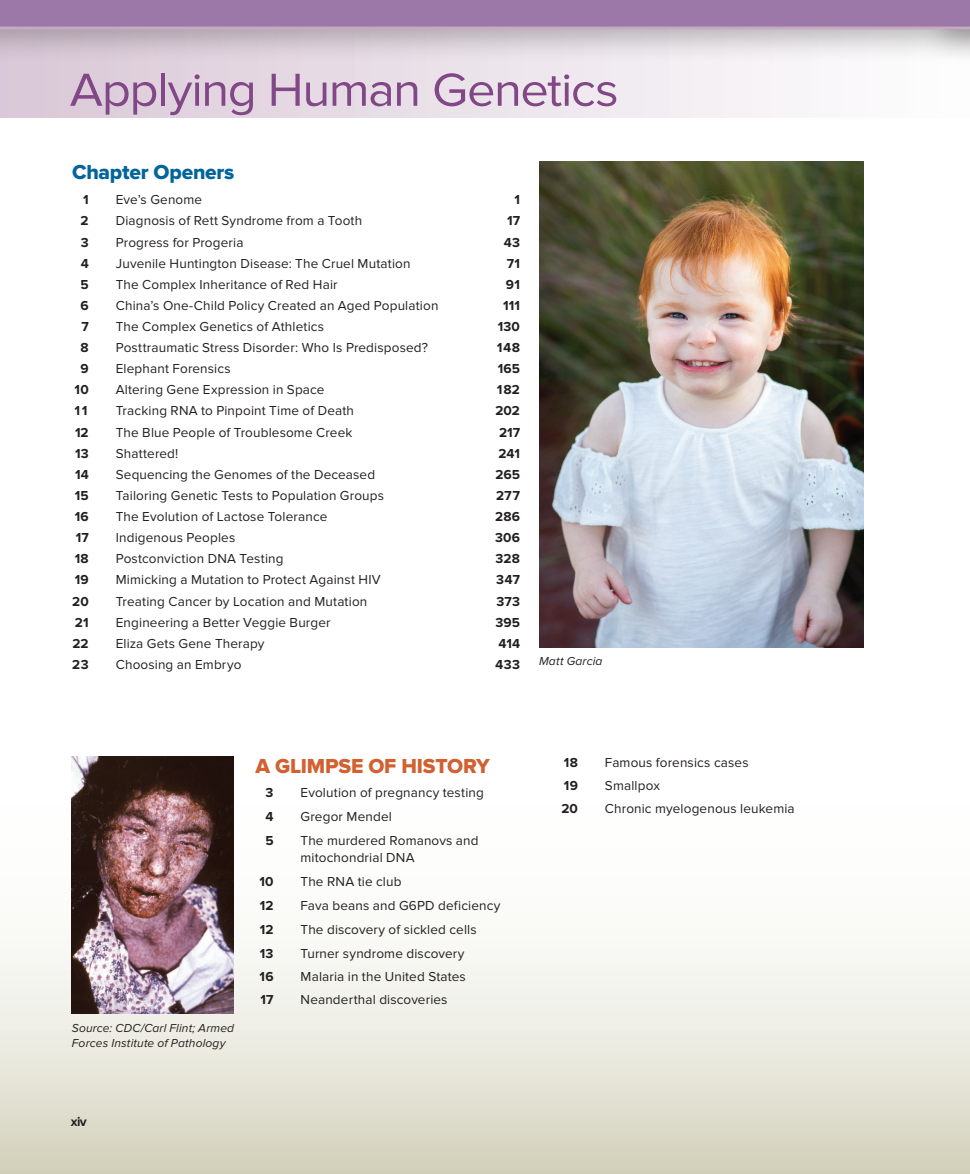
<style>
.page{position:relative;width:970px;height:1174px;background:#fff}
.page>*{position:absolute;margin:0;border:0;box-sizing:border-box;transform-origin:0 0}
.fwt_tt_b{font:48px "Proxima Nova";letter-spacing:-.025em;color:#814786;scale:1.05 1}
.fwt_ha_b{font:21px "Proxima Nova Extrabld";letter-spacing:-.01em;color:#d26030}
.fwt_ha_b-2{font:21px "Proxima Nova Extrabld";letter-spacing:-.01em;color:#00659a}
.fwt_ln_b{font:13.5px "Proxima Nova";letter-spacing:.01em;color:#231f20}
.fwt_ln_a{font:13.5px/16.5px "Proxima Nova";letter-spacing:.01em;color:#231f20}
.fwt_ln_b-2{font:700 13.5px "Proxima Nova";letter-spacing:-.01em;color:#231f20}
.fwt_ln_a-2{font:700 13.5px "Proxima Nova";color:#231f20}
.df_v{font:700 13.5px "Proxima Nova";color:#231f20}
.bch_fgct{font:italic 12px/15px "Proxima Nova";letter-spacing:.01em;color:#231f20}
.bch_pc{font:italic 12px "Proxima Nova";letter-spacing:.015em;color:#231f20}
</style>
<div class="page">
<svg style="left:0;top:756px;width:969px;height:418px"></svg>
<div style="left:0;top:0;width:969px;height:117px;background:linear-gradient(to right,#d9c8d7,#feffff)"></div>
<div style="left:0;top:0;width:969px;height:65px;background:#231f20;opacity:.3"></div>
<img style="left:539px;top:162px;width:324px;height:486px">
<img style="left:72px;top:756px;width:162px;height:257px">
<svg style="left:0;top:0;width:970px;height:30px;background:#9f7daa"></svg>
<p class="fwt_tt_b" style="left:70px;top:62px;width:524px">Applying Human Genetics</p>
<p class="fwt_ha_b-2" style="left:72px;top:160px;width:164px">Chapter Openers</p>
<p class="fwt_ln_b-2" style="left:83px;top:192px;width:7px">1</p>
<p class="fwt_ln_b" style="left:116px;top:192px;width:88px">Eve’s Genome</p>
<p class="fwt_ln_b-2" style="left:514px;top:192px;width:7px">1</p>
<p class="fwt_ln_b-2" style="left:81px;top:213px;width:10px">2</p>
<p class="fwt_ln_b" style="left:116px;top:213px;width:248px">Diagnosis of Rett Syndrome from a Tooth</p>
<p class="fwt_ln_b-2" style="left:507px;top:213px;width:14px">17</p>
<p class="fwt_ln_b-2" style="left:81px;top:234px;width:9px">3</p>
<p class="fwt_ln_b" style="left:116px;top:234px;width:129px">Progress for Progeria</p>
<p class="fwt_ln_b-2" style="left:504px;top:234px;width:18px">43</p>
<p class="fwt_ln_b-2" style="left:81px;top:255px;width:10px">4</p>
<p class="fwt_ln_b" style="left:116px;top:255px;width:296px">Juvenile Huntington Disease: The Cruel Mutation</p>
<p class="fwt_ln_b-2" style="left:507px;top:255px;width:15px">71</p>
<p class="fwt_ln_b-2" style="left:81px;top:276px;width:10px">5</p>
<p class="fwt_ln_b" style="left:116px;top:276px;width:223px">The Complex Inheritance of Red Hair</p>
<p class="fwt_ln_b-2" style="left:506px;top:276px;width:15px">91</p>
<p class="fwt_ln_b-2" style="left:81px;top:297px;width:10px">6</p>
<p class="fwt_ln_b" style="left:116px;top:297px;width:324px">China’s One-Child Policy Created an Aged Population</p>
<p class="fwt_ln_b-2" style="left:503px;top:297px;width:18px">111</p>
<p class="fwt_ln_b-2" style="left:81px;top:318px;width:9px">7</p>
<p class="fwt_ln_b" style="left:116px;top:318px;width:210px">The Complex Genetics of Athletics</p>
<p class="fwt_ln_b-2" style="left:498px;top:318px;width:24px">130</p>
<p class="fwt_ln_b-2" style="left:81px;top:340px;width:10px">8</p>
<p class="fwt_ln_b" style="left:116px;top:340px;width:314px">Posttraumatic Stress Disorder: Who Is Predisposed?</p>
<p class="fwt_ln_b-2" style="left:495px;top:340px;width:26px">148</p>
<p class="fwt_ln_b-2" style="left:81px;top:361px;width:10px">9</p>
<p class="fwt_ln_b" style="left:116px;top:361px;width:116px">Elephant Forensics</p>
<p class="fwt_ln_b-2" style="left:497px;top:361px;width:24px">165</p>
<p class="fwt_ln_b-2" style="left:75px;top:382px;width:16px">10</p>
<p class="fwt_ln_b" style="left:116px;top:382px;width:210px">Altering Gene Expression in Space</p>
<p class="fwt_ln_b-2" style="left:495px;top:382px;width:26px">182</p>
<p class="fwt_ln_b-2" style="left:73px;top:403px;width:17px">11</p>
<p class="fwt_ln_b" style="left:116px;top:403px;width:240px">Tracking RNA to Pinpoint Time of Death</p>
<p class="fwt_ln_b-2" style="left:495px;top:403px;width:26px">202</p>
<p class="fwt_ln_b-2" style="left:75px;top:424px;width:15px">12</p>
<p class="fwt_ln_b" style="left:116px;top:424px;width:238px">The Blue People of Troublesome Creek</p>
<p class="fwt_ln_b-2" style="left:499px;top:424px;width:23px">217</p>
<p class="fwt_ln_b-2" style="left:75px;top:445px;width:15px">13</p>
<p class="fwt_ln_b" style="left:116px;top:445px;width:64px">Shattered!</p>
<p class="fwt_ln_b-2" style="left:498px;top:445px;width:23px">241</p>
<p class="fwt_ln_b-2" style="left:75px;top:466px;width:15px">14</p>
<p class="fwt_ln_b" style="left:116px;top:466px;width:261px">Sequencing the Genomes of the Deceased</p>
<p class="fwt_ln_b-2" style="left:495px;top:466px;width:26px">265</p>
<p class="fwt_ln_b-2" style="left:75px;top:487px;width:15px">15</p>
<p class="fwt_ln_b" style="left:116px;top:487px;width:270px">Tailoring Genetic Tests to Population Groups</p>
<p class="fwt_ln_b-2" style="left:495px;top:487px;width:26px">277</p>
<p class="fwt_ln_b-2" style="left:75px;top:509px;width:15px">16</p>
<p class="fwt_ln_b" style="left:116px;top:509px;width:213px">The Evolution of Lactose Tolerance</p>
<p class="fwt_ln_b-2" style="left:495px;top:509px;width:26px">286</p>
<p class="fwt_ln_b-2" style="left:76px;top:530px;width:14px">17</p>
<p class="fwt_ln_b" style="left:116px;top:530px;width:121px">Indigenous Peoples</p>
<p class="fwt_ln_b-2" style="left:495px;top:530px;width:26px">306</p>
<p class="fwt_ln_b-2" style="left:75px;top:551px;width:15px">18</p>
<p class="fwt_ln_b" style="left:116px;top:551px;width:169px">Postconviction DNA Testing</p>
<p class="fwt_ln_b-2" style="left:495px;top:551px;width:26px">328</p>
<p class="fwt_ln_b-2" style="left:75px;top:572px;width:15px">19</p>
<p class="fwt_ln_b" style="left:116px;top:572px;width:266px">Mimicking a Mutation to Protect Against HIV</p>
<p class="fwt_ln_b-2" style="left:496px;top:572px;width:26px">347</p>
<p class="fwt_ln_b-2" style="left:72px;top:593px;width:18px">20</p>
<p class="fwt_ln_b" style="left:116px;top:593px;width:253px">Treating Cancer by Location and Mutation</p>
<p class="fwt_ln_b-2" style="left:496px;top:593px;width:25px">373</p>
<p class="fwt_ln_b-2" style="left:75px;top:614px;width:15px">21</p>
<p class="fwt_ln_b" style="left:116px;top:614px;width:216px">Engineering a Better Veggie Burger</p>
<p class="fwt_ln_b-2" style="left:495px;top:614px;width:26px">395</p>
<p class="fwt_ln_b-2" style="left:73px;top:635px;width:18px">22</p>
<p class="fwt_ln_b" style="left:116px;top:635px;width:150px">Eliza Gets Gene Therapy</p>
<p class="fwt_ln_b-2" style="left:498px;top:635px;width:23px">414</p>
<p class="fwt_ln_b-2" style="left:72px;top:657px;width:18px">23</p>
<p class="fwt_ln_b" style="left:116px;top:657px;width:127px">Choosing an Embryo</p>
<p class="fwt_ln_b-2" style="left:495px;top:657px;width:27px">433</p>
<p class="bch_pc" style="left:539px;top:654px;width:65px">Matt Garcia</p>
<p class="bch_fgct" style="left:72px;top:1021px;width:164px">Source: CDC/Carl Flint; Armed<br>Forces Institute of Pathology</p>
<p class="fwt_ha_b" style="left:255px;top:753px;width:236px">A GLIMPSE OF HISTORY</p>
<p class="fwt_ln_a-2" style="left:265px;top:785px;width:9px">3</p>
<p class="fwt_ln_a" style="left:300px;top:784px;width:185px">Evolution of pregnancy testing</p>
<p class="fwt_ln_a-2" style="left:265px;top:809px;width:10px">4</p>
<p class="fwt_ln_a" style="left:300px;top:808px;width:93px">Gregor Mendel</p>
<p class="fwt_ln_a-2" style="left:265px;top:833px;width:10px">5</p>
<p class="fwt_ln_a" style="left:300px;top:832px;width:179px">The murdered Romanovs and mitochondrial DNA</p>
<p class="fwt_ln_a-2" style="left:259px;top:873px;width:16px">10</p>
<p class="fwt_ln_a" style="left:300px;top:873px;width:102px">The RNA tie club</p>
<p class="fwt_ln_a-2" style="left:260px;top:897px;width:15px">12</p>
<p class="fwt_ln_a" style="left:300px;top:897px;width:201px">Fava beans and G6PD deficiency</p>
<p class="fwt_ln_a-2" style="left:260px;top:921px;width:15px">12</p>
<p class="fwt_ln_a" style="left:300px;top:921px;width:178px">The discovery of sickled cells</p>
<p class="fwt_ln_a-2" style="left:260px;top:945px;width:15px">13</p>
<p class="fwt_ln_a" style="left:300px;top:945px;width:165px">Turner syndrome discovery</p>
<p class="fwt_ln_a-2" style="left:259px;top:968px;width:15px">16</p>
<p class="fwt_ln_a" style="left:300px;top:968px;width:167px">Malaria in the United States</p>
<p class="fwt_ln_a-2" style="left:260px;top:992px;width:14px">17</p>
<p class="fwt_ln_a" style="left:300px;top:991px;width:148px">Neanderthal discoveries</p>
<p class="df_v" style="left:71px;top:1113px;width:18px">xiv</p>
<p class="fwt_ln_a-2" style="left:564px;top:754px;width:15px">18</p>
<p class="fwt_ln_a" style="left:605px;top:754px;width:145px">Famous forensics cases</p>
<p class="fwt_ln_a-2" style="left:564px;top:777px;width:15px">19</p>
<p class="fwt_ln_a" style="left:605px;top:777px;width:56px">Smallpox</p>
<p class="fwt_ln_a-2" style="left:561px;top:801px;width:18px">20</p>
<p class="fwt_ln_a" style="left:605px;top:801px;width:191px">Chronic myelogenous leukemia</p>
</div>
